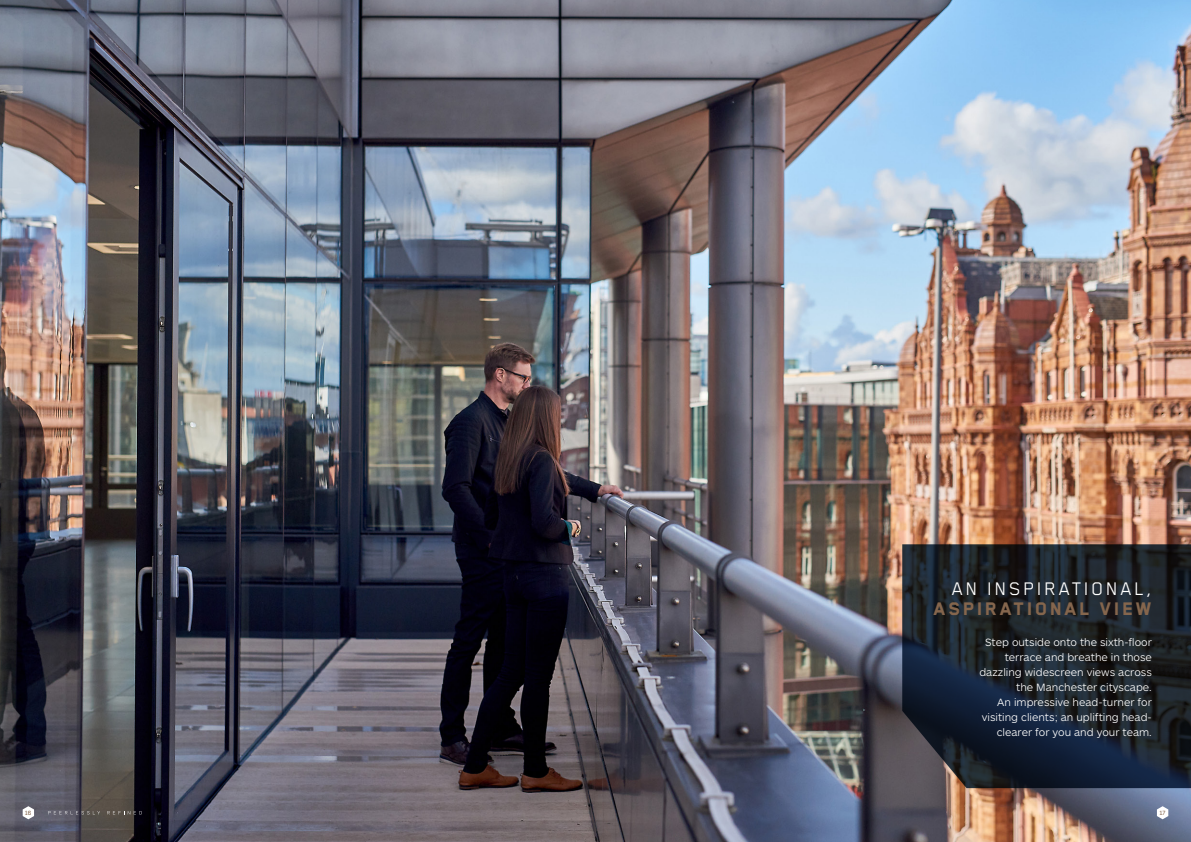
<style>
.page{position:relative;width:1191px;height:842px;background:#fff}
.page>*{position:absolute;margin:0;border:0;box-sizing:border-box;transform-origin:0 0}
.t1{font:21px "Blender Pro";letter-spacing:.13em;color:#fff}
.t2{font:800 21px "Blender Pro";letter-spacing:.13em;color:#85664d}
.t3{font:300 11px/15px "ARS Maquette Pro";color:#fff;text-align:right}
.t4{font:6px "Boxed";color:#85664d}
</style>
<div class="page">
<img style="left:0;top:0;width:1191px;height:842px">
<svg style="left:902px;top:544px;width:289px;height:244px;background:#1e252f"></svg>
<svg style="left:23px;top:806px;width:11px;height:13px"></svg>
<svg style="left:1157px;top:806px;width:11px;height:13px"></svg>
<svg style="left:48px;top:811px;width:52px;height:3px"></svg>
<svg style="left:107px;top:811px;width:35px;height:3px"></svg>
<h1 class="t1" style="left:952px;top:577px;width:201px">AN INSPIRATIONAL,</h1>
<h1 class="t2" style="left:934px;top:598px;width:219px">ASPIRATIONAL VIEW</h1>
<p class="t3" style="left:979px;top:634px;width:174px">Step outside onto the sixth-floor terrace and breathe in those dazzling widescreen views across the Manchester cityscape.<br>An impressive head-turner for visiting clients; an uplifting head&shy;clearer for you and your team.</p>
<p class="t4" style="left:25px;top:809px;width:8px">16</p>
<p class="t4" style="left:1159px;top:809px;width:7px">17</p>
</div>
